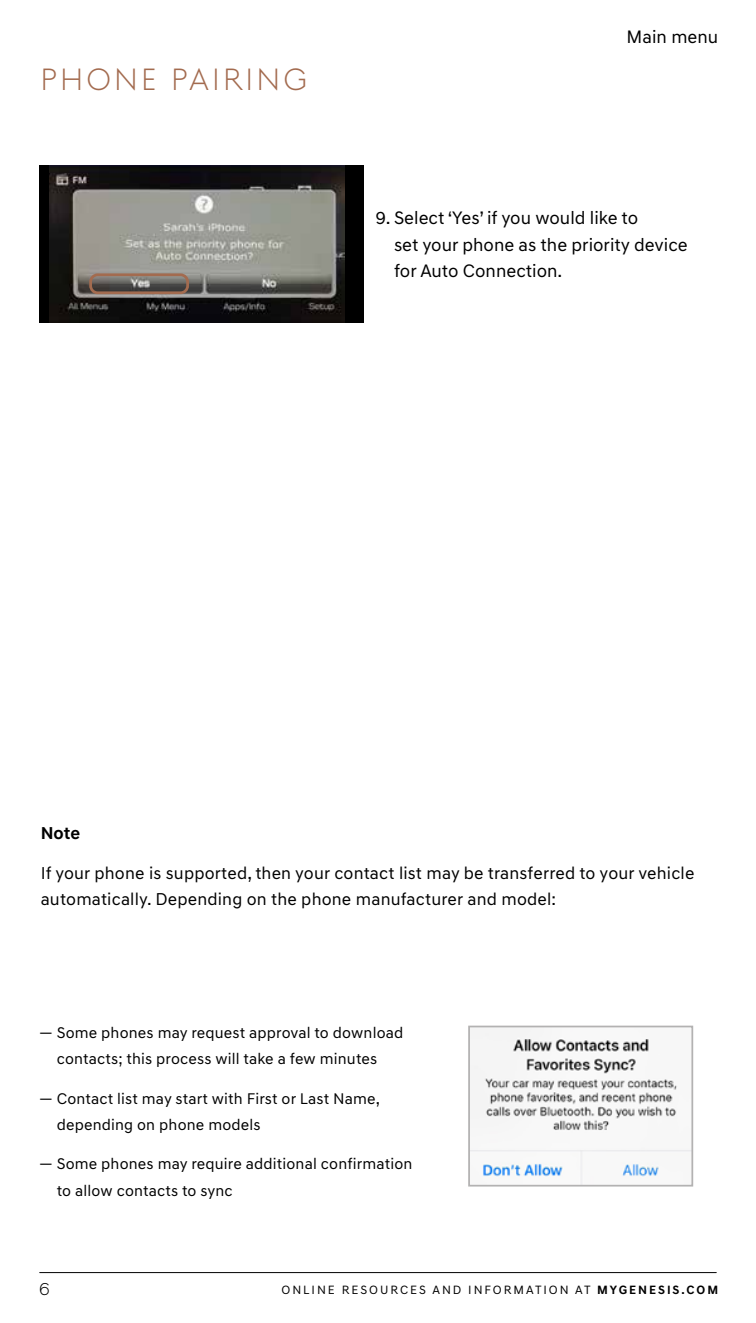
<style>
.page{position:relative;width:756px;height:1323px;background:#fff}
.page>*{position:absolute;margin:0;border:0;box-sizing:border-box;transform-origin:0 0}
.t1{font:300 31.5px "Genesis Sans Head";letter-spacing:.1em;color:#a36b4f}
.t2{font:18.38px/26.2px "Genesis Sans Text";color:#000}
.t3{font:17.5px/26.2px "Genesis Sans Text";letter-spacing:.01em;color:#000}
.t4{font:700 17.5px "Genesis Sans Text";color:#000}
.t5{font:300 17.5px "Genesis Sans Head";color:#000}
.t6{font:15.75px/26.2px "Genesis Sans Text";letter-spacing:.01em;color:#000}
.t7{font:12.25px "Genesis Sans Text";letter-spacing:.16em;color:#000}
.s1{font-weight:700}
</style>
<div class="page">
<hr style="left:40px;top:1272px;width:676px;height:1px;background:#000">
<div style="left:39px;top:165px;width:324px;height:158px;background:#000"></div>
<img style="left:49px;top:165px;width:296px;height:158px">
<img style="left:471px;top:1029px;width:219px;height:155px">
<div style="left:468px;top:1026px;width:225px;height:161px;border:2px solid #b3b2b2"></div>
<div style="left:89px;top:273px;width:100px;height:21px;border:3px solid #a36b4f;border-radius:7px"></div>
<h1 class="t1" style="left:40px;top:62px;width:268px">PHONE PAIRING</h1>
<p class="t2" style="left:627px;top:23px;width:93px">Main menu</p>
<p class="t2" style="left:394px;top:205px;width:295px;text-indent:-19px">9. Select ‘Yes’ if you would like to<br>set your phone as the priority device for Auto Connection.</p>
<p class="t4" style="left:41px;top:823px;width:41px">Note</p>
<p class="t3" style="left:41px;top:860px;width:655px">If your phone is supported, then your contact list may be transferred to your vehicle automatically. Depending on the phone manufacturer and model:</p>
<p class="t6" style="left:39px;top:1019px;width:366px;text-align:center">— Some phones may request approval to download contacts; this process will take a few minutes</p>
<p class="t6" style="left:57px;top:1085px;width:325px;text-indent:-18px">— Contact list may start with First or Last Name, depending on phone models</p>
<p class="t6" style="left:57px;top:1151px;width:357px;text-indent:-18px">— Some phones may require additional confirmation to allow contacts to sync</p>
<p class="t5" style="left:39px;top:1279px;width:12px">6</p>
<p class="t7" style="left:282px;top:1282px;width:438px">ONLINE RESOURCES AND INFORMATION AT <span class="s1">MYGENESIS.COM</span></p>
</div>
